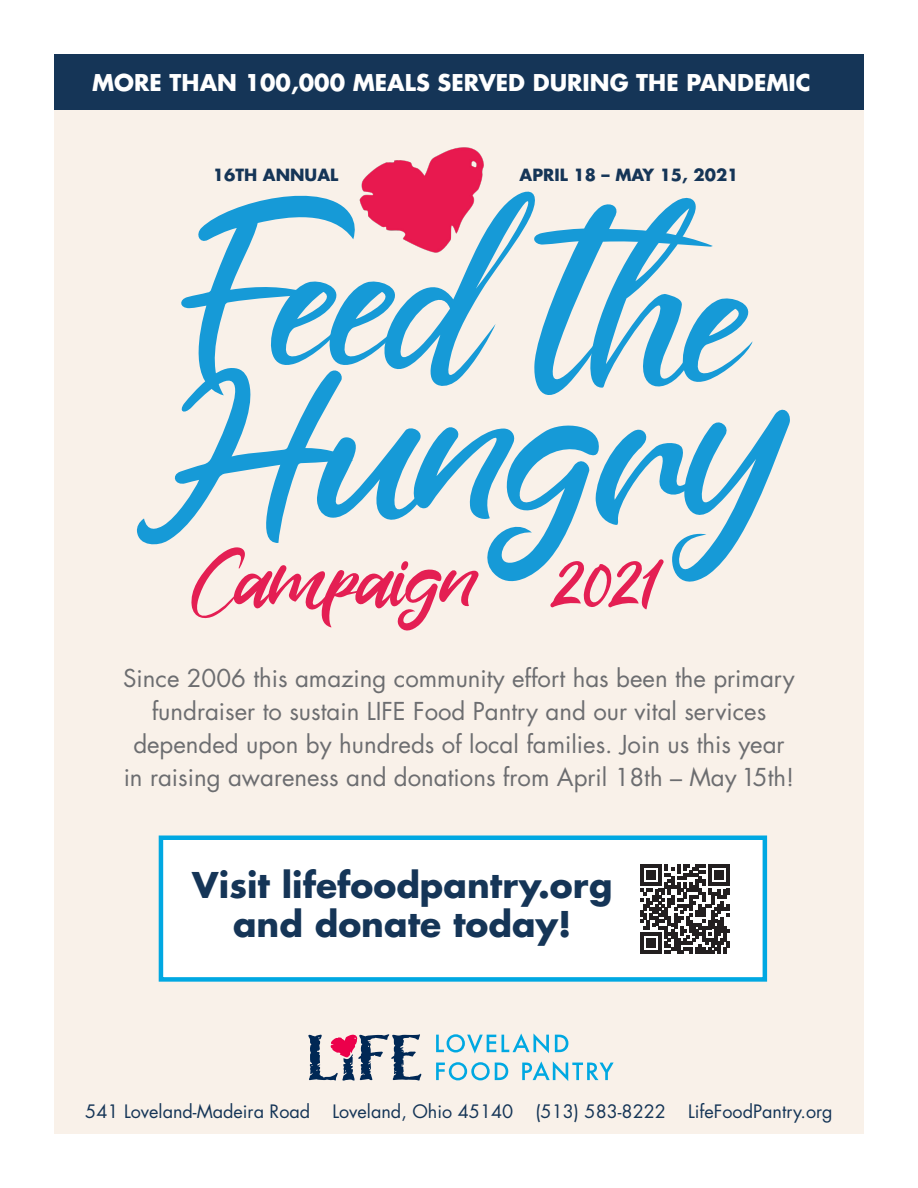
<style>
.page{position:relative;width:918px;height:1188px;background:#fff}
.page>*{position:absolute;margin:0;border:0;box-sizing:border-box;transform-origin:0 0}
.t1{font:235.35px "Alansky";letter-spacing:-.02em;color:#169ad7}
.t2{font:92.25px "Alansky";letter-spacing:-.02em;color:#e41f53}
.t3{font:700 34.5px/39px "Futura";color:#153557;text-align:center}
.t4{font:24px/33px "Futura";color:#6c6d70;text-align:center}
.t5{font:700 22.5px "Futura";color:#fff}
.t6{font:18px "Futura";color:#153557}
.t7{font:700 16.35px "Futura";color:#153557}
.s1{font-size:258.9px}
</style>
<div class="page">
<div style="left:54px;top:54px;width:810px;height:1080px;background:#f9f1e9"></div>
<div style="left:159px;top:836px;width:608px;height:146px;background:#fff;border:4px solid #00a8e2"></div>
<svg style="left:640px;top:864px;width:90px;height:90px"></svg>
<svg style="left:436px;top:1034px;width:60px;height:19px"></svg>
<svg style="left:502px;top:1033px;width:47px;height:20px"></svg>
<svg style="left:555px;top:1035px;width:13px;height:17px"></svg>
<svg style="left:436px;top:1062px;width:72px;height:18px"></svg>
<svg style="left:522px;top:1061px;width:92px;height:20px"></svg>
<svg style="left:308px;top:1034px;width:113px;height:47px"></svg>
<img style="left:359px;top:147px;width:125px;height:106px">
<div style="left:54px;top:54px;width:810px;height:55px;background:#153557"></div>
<p class="t5" style="left:92px;top:67px;width:720px">MORE THAN 100,000 MEALS SERVED DURING THE PANDEMIC</p>
<p class="t7" style="left:213px;top:164px;width:127px">16TH ANNUAL</p>
<p class="t7" style="left:520px;top:164px;width:220px">APRIL 18 – MAY 15, 2021</p>
<p class="t1" style="left:181px;top:185px;width:570px"><span class="s1">F</span>eed the</p>
<p class="t1" style="left:141px;top:332px;width:647px">Hungry</p>
<p class="t2" style="left:191px;top:533px;width:469px">Campaign 2021</p>
<p class="t4" style="left:123px;top:662px;width:673px">Since 2006 this amazing community effort has been the primary fundraiser to sustain LIFE Food Pantry and our vital services depended upon by hundreds of local families. Join us this year in raising awareness and donations from April 18th – May 15th!</p>
<p class="t3" style="left:192px;top:864px;width:422px">Visit lifefoodpantry.org and donate today!</p>
<p class="t6" style="left:85px;top:1099px;width:749px">541 Loveland-Madeira Road Loveland, Ohio 45140 (513) 583-8222 LifeFoodPantry.org</p>
</div>
